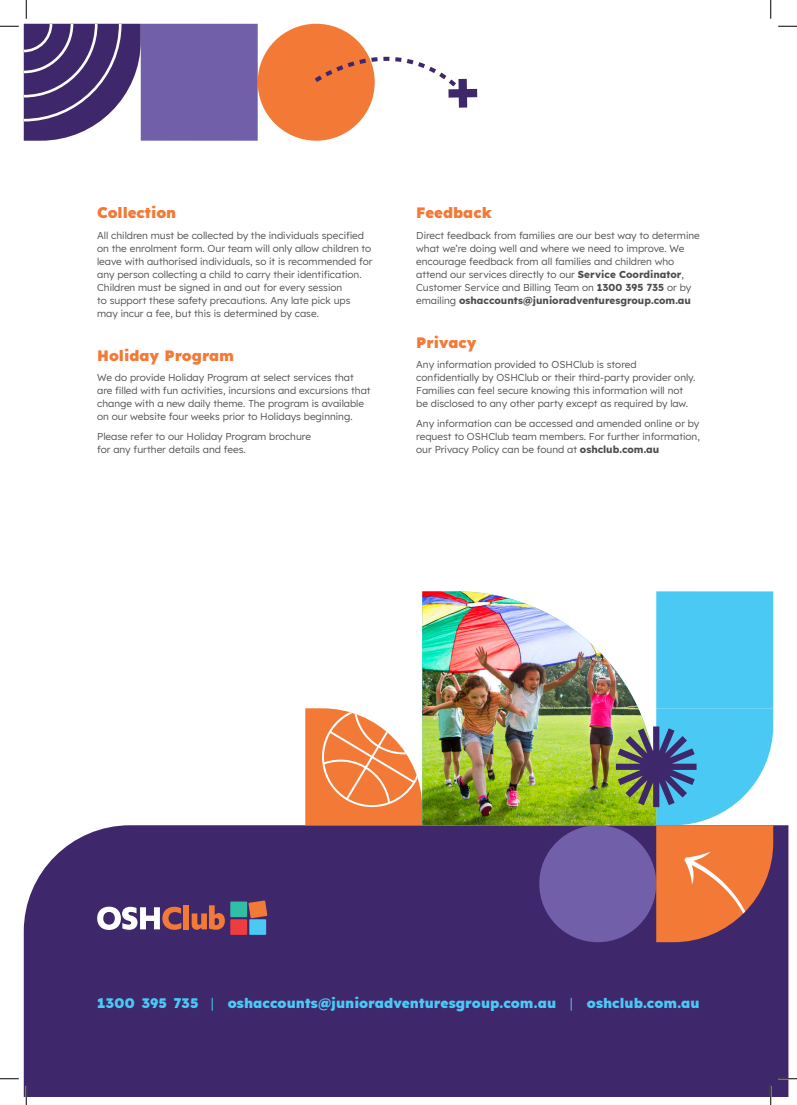
<style>
.page{position:relative;width:797px;height:1105px;background:#fff}
.page>*{position:absolute;margin:0;border:0;box-sizing:border-box;transform-origin:0 0}
.t1{font:800 15px "Lexend";color:#f37936}
.CTA{font:800 13.75px "Lexend";color:#49c9f4}
.p___body{font:10px/13px "Lexend";color:#4e4d4e}
.s1{font-weight:700}
.s2{font-weight:400}
</style>
<div class="page">
<div style="left:24px;top:825px;width:764px;height:271px;background:#3f276b"></div>
<div style="left:230px;top:901px;width:17px;height:16px;background:#32bda7"></div>
<svg style="left:248px;top:900px;width:19px;height:18px"></svg>
<div style="left:230px;top:919px;width:17px;height:16px;background:#ee3d41"></div>
<div style="left:249px;top:919px;width:17px;height:16px;background:#49c9f4"></div>
<svg style="left:97px;top:907px;width:84px;height:23px"></svg>
<div style="left:183px;top:905px;width:6px;height:24px;background:#f37936"></div>
<svg style="left:192px;top:905px;width:33px;height:25px"></svg>
<div style="left:258px;top:24px;width:117px;height:117px;background:#f37936;border-radius:58px"></div>
<div style="left:141px;top:24px;width:117px;height:117px;background:#715fa9"></div>
<div style="left:539px;top:825px;width:117px;height:117px;background:#715fa9;border-radius:58px"></div>
<svg style="left:305px;top:708px;width:117px;height:117px"></svg>
<img style="left:422px;top:591px;width:216px;height:234px">
<svg style="left:616px;top:708px;width:157px;height:234px"></svg>
<div style="left:656px;top:591px;width:117px;height:117px;background:#49c9f4"></div>
<svg style="left:315px;top:57px;width:162px;height:51px"></svg>
<svg style="left:778px;top:25px;width:19px;height:2px"></svg>
<svg style="left:0;top:1078px;width:19px;height:1px"></svg>
<svg style="left:778px;top:1078px;width:19px;height:1px"></svg>
<svg style="left:0;top:0;width:141px;height:141px"></svg>
<svg style="left:25px;top:1086px;width:2px;height:19px"></svg>
<svg style="left:770px;top:0;width:1px;height:19px"></svg>
<svg style="left:770px;top:1086px;width:1px;height:19px"></svg>
<p class="t1" style="left:97px;top:200px;width:81px">Collection</p>
<p class="p___body" style="left:97px;top:228px;width:277px">All children must be collected by the individuals specified on the enrolment form. Our team will only allow children to leave with authorised individuals, so it is recommended for any person collecting a child to carry their identification.<br>Children must be signed in and out for every session<br>to support these safety precautions. Any late pick ups may incur a fee, but this is determined by case.</p>
<p class="t1" style="left:97px;top:343px;width:138px">Holiday Program</p>
<p class="p___body" style="left:97px;top:370px;width:275px">We do provide Holiday Program at select services that are filled with fun activities, incursions and excursions that change with a new daily theme. The program is available on our website four weeks prior to Holidays beginning.</p>
<p class="p___body" style="left:97px;top:429px;width:215px">Please refer to our Holiday Program brochure for any further details and fees.</p>
<p class="t1" style="left:416px;top:200px;width:77px">Feedback</p>
<p class="p___body" style="left:416px;top:228px;width:285px">Direct feedback from families are our best way to determine what we’re doing well and where we need to improve. We encourage feedback from all families and children who attend our services directly to our <span class="s1">Service Coordinator</span>, Customer Service and Billing Team on <span class="s1">1300 395 735</span> or by emailing <span class="s1">oshaccounts@junioradventuresgroup.com.au</span></p>
<p class="t1" style="left:416px;top:330px;width:62px">Privacy</p>
<p class="p___body" style="left:416px;top:357px;width:281px">Any information provided to OSHClub is stored confidentially by OSHClub or their third-party provider only.<br>Families can feel secure knowing this information will not be disclosed to any other party except as required by law.</p>
<p class="p___body" style="left:416px;top:416px;width:285px;text-align:justify">Any information can be accessed and amended online or by request to OSHClub team members. For further information, our Privacy Policy can be found at <span class="s1">oshclub.com.au</span></p>
<p class="CTA" style="left:97px;top:991px;width:604px">1300 395 735 <span class="s2">|</span> oshaccounts@junioradventuresgroup.com.au <span class="s2">|</span> oshclub.com.au</p>
</div>
